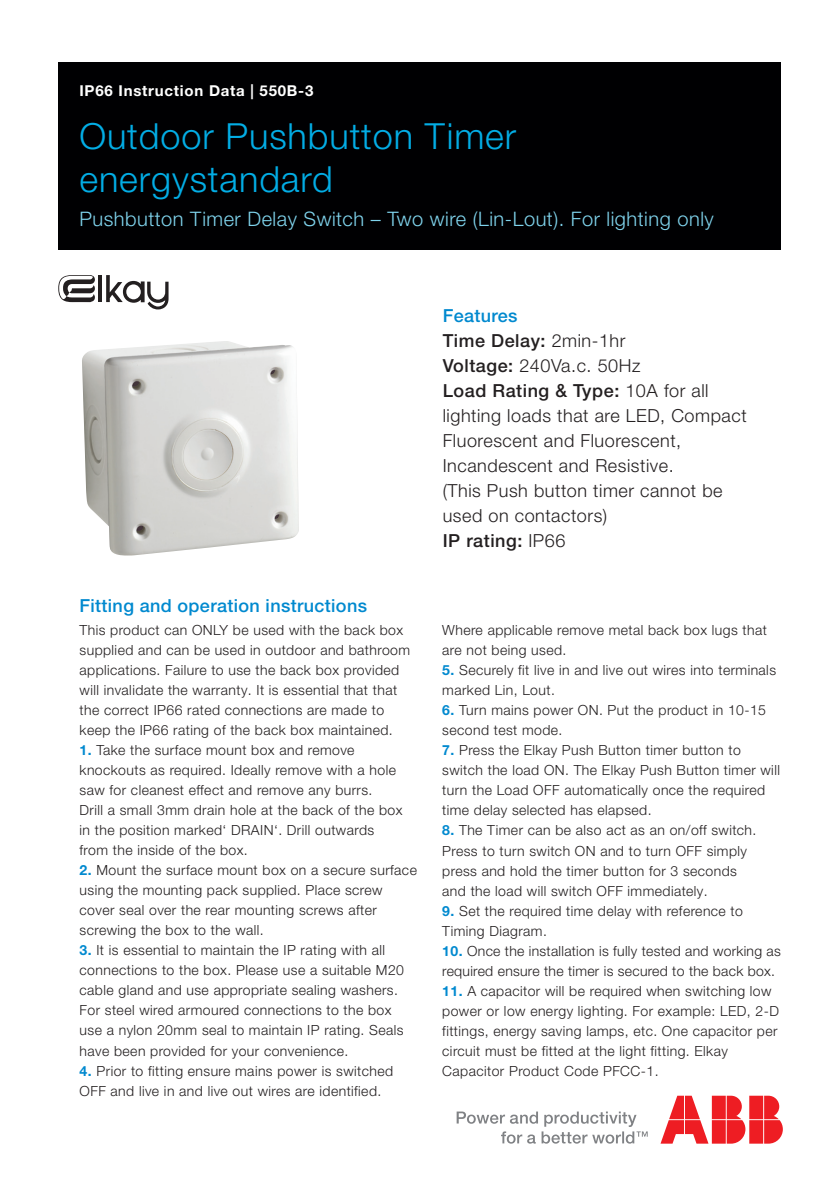
<style>
.page{position:relative;width:840px;height:1191px;background:#fff}
.page>*{position:absolute;margin:0;border:0;box-sizing:border-box;transform-origin:0 0}
.t1{font:300 36px/43.2px "Helvetica Neue LT Pro";letter-spacing:.025em;color:#03ade5}
.t2{font:300 20px "Helvetica Neue LT Pro";letter-spacing:.025em;color:#7fd3ec}
.t3{font:300 18px/25px "Helvetica Neue LT Pro";letter-spacing:.03em;color:#231f20}
.t4{font:500 18px "Helvetica Neue LT Pro";letter-spacing:.02em;color:#0089cf}
.t5{font:700 15px "Helvetica Neue LT Pro";letter-spacing:.05em;color:#fff}
.t6{font:300 14px/20px "Helvetica Neue LT Pro";letter-spacing:.03em;color:#231f20}
.s1{font-weight:700;color:#0089cf}
.s2{font-weight:500;color:#0089cf}
.s3{font-weight:500}
</style>
<div class="page">
<img style="left:82px;top:341px;width:217px;height:215px">
<div style="left:58px;top:62px;width:722px;height:188px;background:#000002"></div>
<svg style="left:456px;top:1111px;width:191px;height:32px"></svg>
<svg style="left:660px;top:1095px;width:122px;height:48px"></svg>
<svg style="left:58px;top:275px;width:37px;height:27px"></svg>
<hr style="left:98px;top:275px;width:4px;height:27px;background:#231f20">
<svg style="left:106px;top:275px;width:62px;height:34px"></svg>
<p class="t5" style="left:79px;top:81px;width:235px">IP66 Instruction Data | 550B-3</p>
<h1 class="t1" style="left:79px;top:114px;width:438px">Outdoor Pushbutton Timer energystandard</h1>
<h2 class="t2" style="left:79px;top:207px;width:635px">Pushbutton Timer Delay Switch – Two wire (Lin-Lout). For lighting only</h2>
<p class="t4" style="left:79px;top:594px;width:289px">Fitting and operation instructions</p>
<p class="t6" style="left:80px;top:620px;width:332px">This product can ONLY be used with the back box supplied and can be used in outdoor and bathroom applications. Failure to use the back box provided will invalidate the warranty. It is essential that that the correct IP66 rated connections are made to keep the IP66 rating of the back box maintained.</p>
<p class="t6" style="left:80px;top:740px;width:324px"><span class="s1">1.</span> Take the surface mount box and remove knockouts as required. Ideally remove with a hole saw for cleanest effect and remove any burrs.<br>Drill a small 3mm drain hole at the back of the box in the position marked‘ DRAIN‘. Drill outwards from the inside of the box.</p>
<p class="t6" style="left:80px;top:860px;width:338px"><span class="s1">2.</span> Mount the surface mount box on a secure surface using the mounting pack supplied. Place screw cover seal over the rear mounting screws after screwing the box to the wall.</p>
<p class="t6" style="left:80px;top:940px;width:326px"><span class="s1">3.</span> It is essential to maintain the IP rating with all connections to the box. Please use a suitable M20 cable gland and use appropriate sealing washers.<br>For steel wired armoured connections to the box use a nylon 20mm seal to maintain IP rating. Seals have been provided for your convenience.</p>
<p class="t6" style="left:80px;top:1060px;width:315px"><span class="s1">4.</span> Prior to fitting ensure mains power is switched<br>OFF and live in and live out wires are identified.</p>
<p class="t3" style="left:442px;top:303px;width:305px"><span class="s2">Features<br></span><span class="s3">Time Delay:</span> 2min-1hr<br><span class="s3">Voltage:</span> 240Va.c. 50Hz<br><span class="s3">Load Rating &amp; Type:</span> 10A for all lighting loads that are LED, Compact<br>Fluorescent and Fluorescent,<br>Incandescent and Resistive.<br>(This Push button timer cannot be used on contactors)<br><span class="s3">IP rating:</span> IP66</p>
<p class="t6" style="left:442px;top:620px;width:326px">Where applicable remove metal back box lugs that are not being used.</p>
<p class="t6" style="left:442px;top:660px;width:335px"><span class="s1">5.</span> Securely fit live in and live out wires into terminals marked Lin, Lout.</p>
<p class="t6" style="left:442px;top:700px;width:325px"><span class="s1">6.</span> Turn mains power ON. Put the product in 10-15 second test mode.</p>
<p class="t6" style="left:442px;top:740px;width:339px"><span class="s1">7.</span> Press the Elkay Push Button timer button to switch the load ON. The Elkay Push Button timer will turn the Load OFF automatically once the required time delay selected has elapsed.</p>
<p class="t6" style="left:442px;top:820px;width:315px"><span class="s1">8.</span> The Timer can be also act as an on/off switch.<br>Press to turn switch ON and to turn OFF simply press and hold the timer button for 3 seconds and the load will switch OFF immediately.</p>
<p class="t6" style="left:442px;top:900px;width:302px"><span class="s1">9.</span> Set the required time delay with reference to<br>Timing Diagram.</p>
<p class="t6" style="left:442px;top:940px;width:340px"><span class="s1">10.</span> Once the installation is fully tested and working as required ensure the timer is secured to the back box.</p>
<p class="t6" style="left:442px;top:980px;width:338px"><span class="s1">11.</span> A capacitor will be required when switching low power or low energy lighting. For example: LED, 2-D fittings, energy saving lamps, etc. One capacitor per circuit must be fitted at the light fitting. Elkay Capacitor Product Code PFCC-1.</p>
</div>
